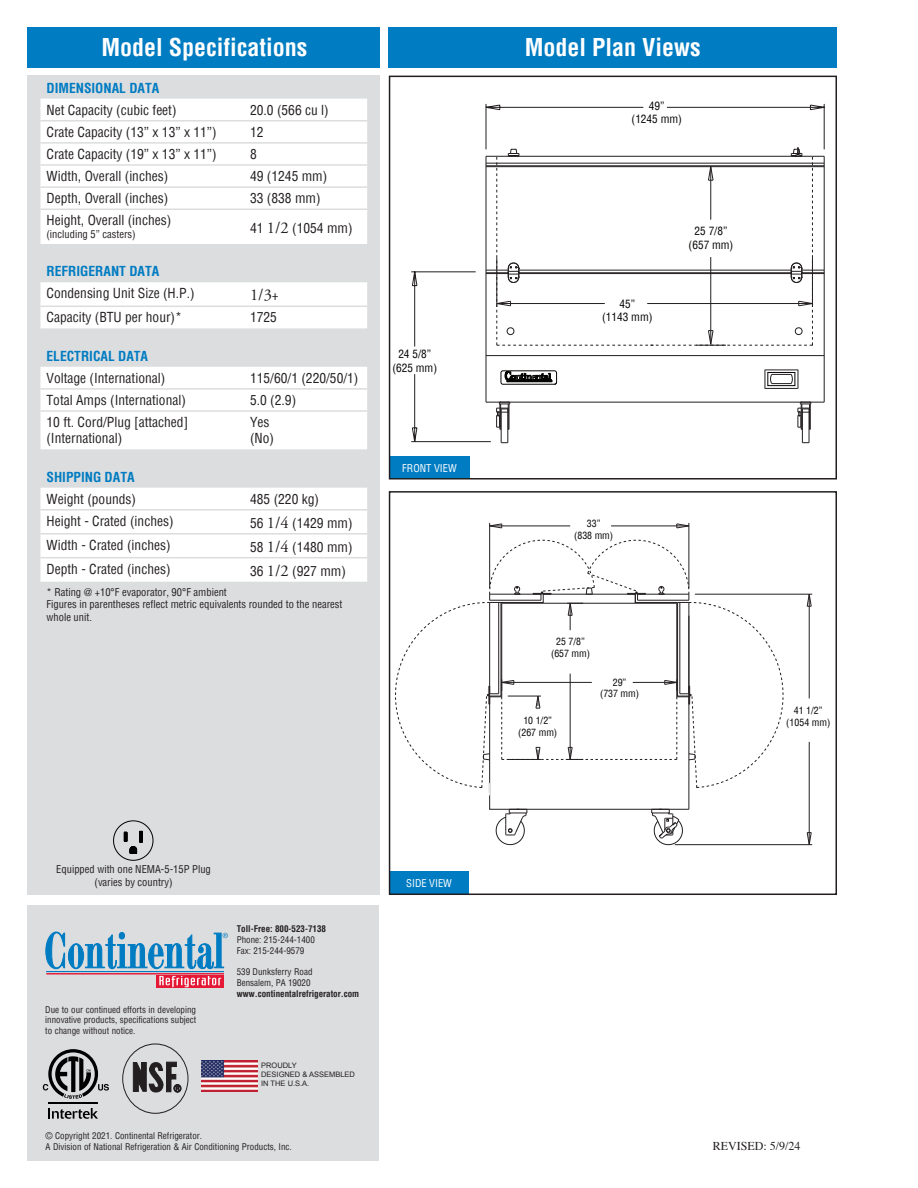
<style>
.page{position:relative;width:918px;height:1188px;background:#fff}
.page>*{position:absolute;margin:0;border:0;box-sizing:border-box;transform-origin:0 0}
.t1{font:700 condensed 24px "Helvetica";color:#fff}
.t2{font:16.5px "Adobe Garamond Pro";color:#231f20}
.t3{font:condensed 13.5px "Helvetica";color:#231f20}
.t4{font:700 condensed 13.5px "Helvetica";color:#007cc2}
.t5{font:12px "Times";color:#231f20}
.t6{font:condensed 11.25px/13.5px "Helvetica";color:#050504;text-align:center}
.t7{font:10.65px "Helvetica";color:#231f20;scale:.94 1}
.t8{font:condensed 10.5px/12.6px "Helvetica";color:#231f20}
.t9{font:condensed 10.5px "Helvetica";color:#fff}
.t10{font:condensed 9.9px/11.9px "Helvetica";color:#050504;text-align:center}
.t11{font:condensed 9px/10.8px "Helvetica";color:#231f20}
.t12{font:700 condensed 9px "Helvetica";color:#231f20}
.t13{font:7.5px/9px "Arial";color:#231f20}
.s1{font-family:"Adobe Garamond Pro";font-stretch:normal;font-size:16.5px}
.s2{font-family:"Helvetica";font-stretch:condensed;font-size:13.5px}
</style>
<div class="page">
<div style="left:27px;top:27px;width:353px;height:40px;background:#007cc2"></div>
<div style="left:27px;top:76px;width:353px;height:819px;background:#dcdddf"></div>
<div style="left:389px;top:27px;width:448px;height:40px;background:#007cc2"></div>
<div style="left:390px;top:456px;width:80px;height:22px;background:#007cc2"></div>
<div style="left:389px;top:872px;width:80px;height:22px;background:#007cc2"></div>
<div style="left:389px;top:76px;width:448px;height:404px;border:2px solid #231f20"></div>
<div style="left:389px;top:491px;width:448px;height:404px;border:2px solid #231f20"></div>
<div style="left:27px;top:905px;width:352px;height:256px;background:#dcdddf"></div>
<hr style="left:46px;top:971px;width:178px;height:1px;background:#007cc2">
<hr style="left:46px;top:973px;width:178px;height:1px;background:#e51836">
<div style="left:157px;top:975px;width:67px;height:13px;background:#e51836"></div>
<svg style="left:159px;top:976px;width:62px;height:11px"></svg>
<svg style="left:46px;top:932px;width:182px;height:37px"></svg>
<svg style="left:48px;top:1108px;width:50px;height:11px"></svg>
<hr style="left:48px;top:1103px;width:50px;height:1px;background:#000">
<svg style="left:43px;top:1049px;width:66px;height:50px"></svg>
<img style="left:202px;top:1061px;width:55px;height:31px">
<svg style="left:133px;top:1062px;width:44px;height:30px"></svg>
<div style="left:122px;top:1044px;width:66px;height:70px;border:1px solid #231f20;border-radius:50%"></div>
<svg style="left:113px;top:820px;width:41px;height:41px"></svg>
<svg style="left:411px;top:103px;width:414px;height:340px"></svg>
<hr style="left:765px;top:388px;width:33px;height:1px;background:#231f20">
<hr style="left:765px;top:370px;width:33px;height:1px;background:#231f20">
<div style="left:767px;top:372px;width:28px;height:14px;border:1px solid #050504"></div>
<hr style="left:695px;top:594px;width:117px;height:1px;background:#231f20">
<hr style="left:675px;top:844px;width:137px;height:1px;background:#231f20">
<hr style="left:809px;top:594px;width:1px;height:104px;background:#231f20">
<svg style="left:806px;top:593px;width:6px;height:14px"></svg>
<hr style="left:809px;top:742px;width:1px;height:103px;background:#231f20">
<svg style="left:806px;top:832px;width:6px;height:13px"></svg>
<hr style="left:489px;top:523px;width:1px;height:65px;background:#231f20">
<hr style="left:689px;top:523px;width:1px;height:65px;background:#231f20">
<hr style="left:490px;top:526px;width:80px;height:1px;background:#231f20">
<svg style="left:489px;top:523px;width:14px;height:6px"></svg>
<hr style="left:611px;top:526px;width:78px;height:1px;background:#231f20">
<svg style="left:676px;top:523px;width:14px;height:6px"></svg>
<svg style="left:395px;top:540px;width:389px;height:305px"></svg>
<div style="left:40px;top:99px;width:327px;height:145px;background:#fff"></div>
<svg style="left:40px;top:282px;width:327px;height:300px;fill:#fff"></svg>
<hr style="left:40px;top:120px;width:204px;height:2px;background:#dcdddf">
<hr style="left:244px;top:120px;width:123px;height:2px;background:#dcdddf">
<hr style="left:40px;top:142px;width:204px;height:2px;background:#dcdddf">
<hr style="left:244px;top:142px;width:123px;height:2px;background:#dcdddf">
<hr style="left:40px;top:164px;width:204px;height:2px;background:#dcdddf">
<hr style="left:244px;top:164px;width:123px;height:2px;background:#dcdddf">
<hr style="left:40px;top:186px;width:204px;height:2px;background:#dcdddf">
<hr style="left:244px;top:186px;width:123px;height:2px;background:#dcdddf">
<hr style="left:40px;top:209px;width:204px;height:1px;background:#dcdddf">
<hr style="left:244px;top:209px;width:123px;height:1px;background:#dcdddf">
<hr style="left:40px;top:306px;width:204px;height:1px;background:#dcdddf">
<hr style="left:244px;top:306px;width:123px;height:1px;background:#dcdddf">
<hr style="left:40px;top:388px;width:204px;height:2px;background:#dcdddf">
<hr style="left:244px;top:388px;width:123px;height:2px;background:#dcdddf">
<hr style="left:40px;top:410px;width:204px;height:2px;background:#dcdddf">
<hr style="left:244px;top:410px;width:123px;height:2px;background:#dcdddf">
<hr style="left:40px;top:509px;width:204px;height:2px;background:#dcdddf">
<hr style="left:244px;top:509px;width:123px;height:2px;background:#dcdddf">
<hr style="left:40px;top:533px;width:204px;height:2px;background:#dcdddf">
<hr style="left:244px;top:533px;width:123px;height:2px;background:#dcdddf">
<hr style="left:40px;top:557px;width:204px;height:1px;background:#dcdddf">
<hr style="left:244px;top:557px;width:123px;height:1px;background:#dcdddf">
<h1 class="t1" style="left:102px;top:31px;width:208px">Model Specifications</h1>
<h1 class="t1" style="left:525px;top:31px;width:178px">Model Plan Views</h1>
<p class="t4" style="left:46px;top:79px;width:114px">DIMENSIONAL DATA</p>
<p class="t3" style="left:46px;top:101px;width:132px">Net Capacity (cubic feet)</p>
<p class="t3" style="left:250px;top:101px;width:80px">20.0 (566 cu l)</p>
<p class="t3" style="left:46px;top:123px;width:172px">Crate Capacity (13” x 13” x 11”)</p>
<p class="t3" style="left:250px;top:123px;width:15px">12</p>
<p class="t3" style="left:46px;top:145px;width:172px">Crate Capacity (19” x 13” x 11”)</p>
<p class="t3" style="left:250px;top:145px;width:8px">8</p>
<p class="t3" style="left:46px;top:167px;width:123px">Width, Overall (inches)</p>
<p class="t3" style="left:250px;top:167px;width:79px">49 (1245 mm)</p>
<p class="t3" style="left:46px;top:190px;width:123px">Depth, Overall (inches)</p>
<p class="t3" style="left:250px;top:190px;width:72px">33 (838 mm)</p>
<p class="t3" style="left:46px;top:212px;width:126px">Height, Overall (inches)</p>
<p class="t8" style="left:46px;top:228px;width:91px">(including 5” casters)</p>
<p class="t3" style="left:250px;top:219px;width:104px">41 <span class="s1">1/2</span> (1054 mm)</p>
<p class="t4" style="left:46px;top:262px;width:114px">REFRIGERANT DATA</p>
<p class="t3" style="left:46px;top:285px;width:150px">Condensing Unit Size (H.P.)</p>
<p class="t2" style="left:250px;top:285px;width:30px">1/3<span class="s2">+</span></p>
<p class="t3" style="left:46px;top:309px;width:137px">Capacity (BTU per hour)*</p>
<p class="t3" style="left:250px;top:309px;width:28px">1725</p>
<p class="t4" style="left:46px;top:347px;width:103px">ELECTRICAL DATA</p>
<p class="t3" style="left:46px;top:369px;width:120px">Voltage (International)</p>
<p class="t3" style="left:250px;top:369px;width:110px">115/60/1 (220/50/1)</p>
<p class="t3" style="left:46px;top:391px;width:141px">Total Amps (International)</p>
<p class="t3" style="left:250px;top:391px;width:48px">5.0 (2.9)</p>
<p class="t3" style="left:46px;top:413px;width:143px">10 ft. Cord/Plug [attached]</p>
<p class="t3" style="left:46px;top:430px;width:77px">(International)</p>
<p class="t3" style="left:250px;top:413px;width:21px">Yes</p>
<p class="t3" style="left:250px;top:430px;width:25px">(No)</p>
<p class="t4" style="left:46px;top:468px;width:90px">SHIPPING DATA</p>
<p class="t3" style="left:46px;top:490px;width:91px">Weight (pounds)</p>
<p class="t3" style="left:250px;top:490px;width:70px">485 (220 kg)</p>
<p class="t3" style="left:46px;top:512px;width:129px">Height - Crated (inches)</p>
<p class="t3" style="left:250px;top:514px;width:104px">56 <span class="s1">1/4</span> (1429 mm)</p>
<p class="t3" style="left:46px;top:536px;width:126px">Width - Crated (inches)</p>
<p class="t3" style="left:250px;top:538px;width:104px">58 <span class="s1">1/4</span> (1480 mm)</p>
<p class="t3" style="left:46px;top:560px;width:126px">Depth - Crated (inches)</p>
<p class="t3" style="left:250px;top:562px;width:97px">36 <span class="s1">1/2</span> (927 mm)</p>
<p class="t8" style="left:46px;top:585px;width:182px">* Rating @ +10°F evaporator, 90°F ambient</p>
<p class="t8" style="left:46px;top:598px;width:297px">Figures in parentheses reflect metric equivalents rounded to the nearest whole unit.</p>
<p class="t6" style="left:392px;top:347px;width:46px">24 5/8” (625 mm)</p>
<p class="t9" style="left:402px;top:461px;width:56px">FRONT VIEW</p>
<p class="t8" style="left:56px;top:863px;width:156px">Equipped with one NEMA-5-15P Plug</p>
<p class="t8" style="left:95px;top:875px;width:80px">(varies by country)</p>
<p class="t11" style="left:45px;top:1004px;width:153px;text-align:justify">Due to our continued efforts in developing innovative products, specifications subject to change without notice.</p>
<p class="t7" style="left:174px;top:1080px;width:9px">®</p>
<p class="t12" style="left:237px;top:923px;width:91px">Toll-Free: 800-523-7138</p>
<p class="t11" style="left:237px;top:934px;width:80px">Phone: 215-244-1400<br>Fax: 215-244-9579</p>
<p class="t11" style="left:237px;top:966px;width:77px">539 Dunksferry Road<br>Bensalem, PA 19020</p>
<p class="t12" style="left:237px;top:988px;width:124px">www.continentalrefrigerator.com</p>
<p class="t13" style="left:261px;top:1061px;width:95px">PROUDLY<br>DESIGNED &amp; ASSEMBLED<br>IN THE U.S.A.</p>
<p class="t11" style="left:46px;top:1130px;width:248px">© Copyright 2021. Continental Refrigerator.<br>A Division of National Refrigeration &amp; Air Conditioning Products, Inc.</p>
<p class="t9" style="left:406px;top:876px;width:47px">SIDE VIEW</p>
<p class="t6" style="left:632px;top:98px;width:52px">49”<br>(1245 mm)</p>
<p class="t6" style="left:602px;top:297px;width:52px">45”<br>(1143 mm)</p>
<p class="t6" style="left:689px;top:224px;width:46px">25 7/8” (657 mm)</p>
<p class="t10" style="left:574px;top:518px;width:41px">33”<br>(838 mm)</p>
<p class="t10" style="left:551px;top:635px;width:41px">25 7/8” (657 mm)</p>
<p class="t10" style="left:518px;top:714px;width:41px">10 1/2” (267 mm)</p>
<p class="t10" style="left:600px;top:676px;width:41px">29”<br>(737 mm)</p>
<p class="t10" style="left:786px;top:704px;width:45px">41 1/2” (1054 mm)</p>
<p class="t5" style="left:713px;top:1135px;width:89px">REVISED: 5/9/24</p>
</div>
